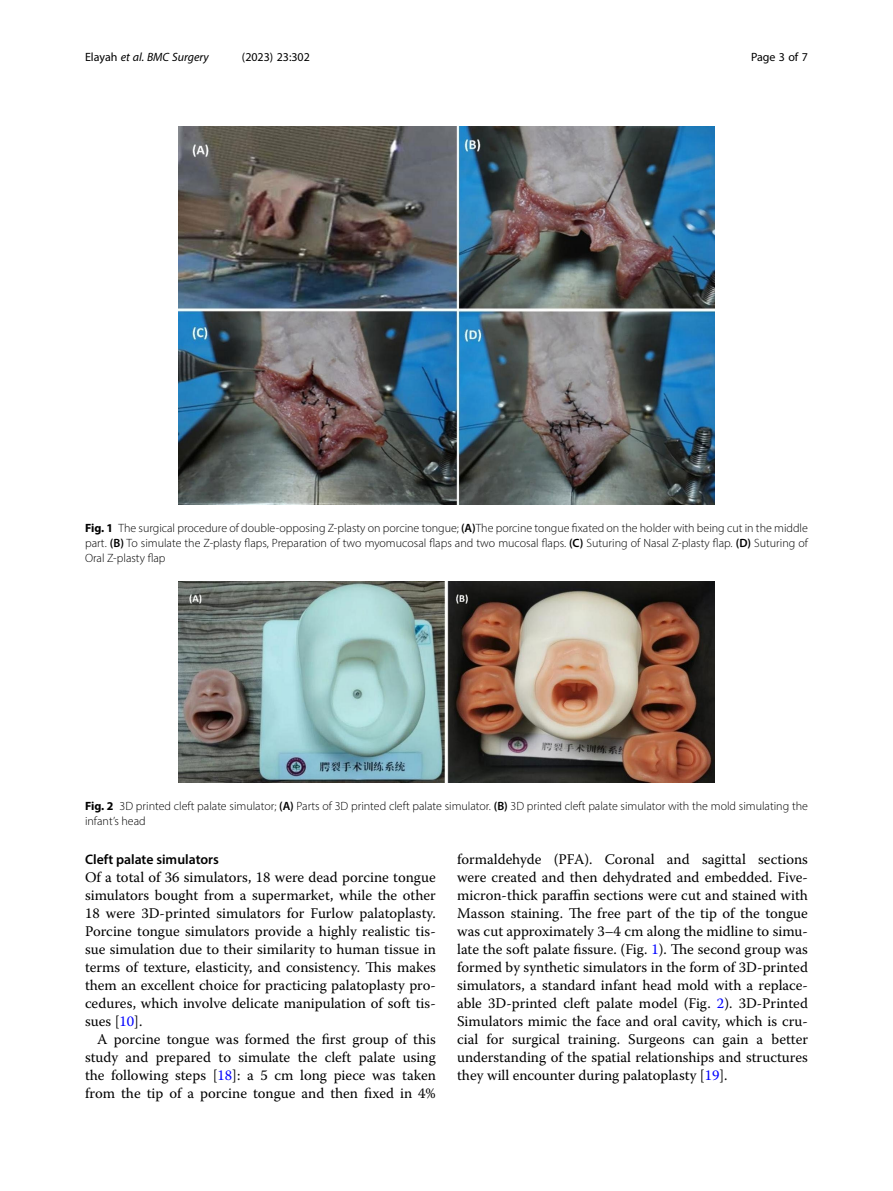
<style>
.page{position:relative;width:893px;height:1191px;background:#fff}
.page>*{position:absolute;margin:0;border:0;box-sizing:border-box;transform-origin:0 0}
.Body_Text_Indent{font:14.7px/18px "Warnock Pro";color:#000;text-align:justify}
.Body_Text{font:14.7px/18px "Warnock Pro";color:#000;text-align:justify}
.Head_2{font:600 13.8px "Myriad Pro";color:#000}
.Figure_Caption{font:300 12px/15px "Myriad Pro";color:#000}
.t1{font:italic 12px "Myriad Pro";color:#000}
.t2{font:12px "Myriad Pro";color:#000}
.s1{font-style:normal}
.s2{font-weight:700}
.s3{font-weight:600}
.s4{color:#00f}
</style>
<div class="page">
<img style="left:178px;top:581px;width:536px;height:201px">
<img style="left:178px;top:126px;width:536px;height:379px">
<p class="t1" style="left:85px;top:50px;width:125px"><span class="s1">Elayah</span> et al. BMC Surgery</p>
<p class="t2" style="left:242px;top:50px;width:70px">(2023) 23:302</p>
<p class="t2" style="left:751px;top:50px;width:58px">Page 3 of 7</p>
<p class="Figure_Caption" style="left:85px;top:520px;width:724px;text-align:justify"><span class="s2">Fig. 1</span> The surgical procedure of double-opposing Z-plasty on porcine tongue; <span class="s3">(A)</span>The porcine tongue fixated on the holder with being cut in the middle part. <span class="s3">(B)</span> To simulate the Z-plasty flaps, Preparation of two myomucosal flaps and two mucosal flaps. <span class="s3">(C)</span> Suturing of Nasal Z-plasty flap. <span class="s3">(D)</span> Suturing of Oral Z-plasty flap</p>
<p class="Figure_Caption" style="left:85px;top:798px;width:724px"><span class="s2">Fig. 2</span> 3D printed cleft palate simulator; <span class="s3">(A)</span> Parts of 3D printed cleft palate simulator. <span class="s3">(B)</span> 3D printed cleft palate simulator with the mold simulating the infant’s head</p>
<p class="Head_2" style="left:85px;top:851px;width:135px">Cleft palate simulators</p>
<p class="Body_Text" style="left:85px;top:868px;width:352px">Of a total of 36 simulators, 18 were dead porcine tongue simulators bought from a supermarket, while the other 18 were 3D-printed simulators for Furlow palatoplasty.<br>Porcine tongue simulators provide a highly realistic tis&shy;sue simulation due to their similarity to human tissue in terms of texture, elasticity, and consistency. This makes them an excellent choice for practicing palatoplasty pro&shy;cedures, which involve delicate manipulation of soft tis&shy;sues [<span class="s4">10</span>].</p>
<p class="Body_Text_Indent" style="left:85px;top:1030px;width:352px;text-indent:12px">A porcine tongue was formed the first group of this study and prepared to simulate the cleft palate using the following steps [<span class="s4">18</span>]: a 5 cm long piece was taken from the tip of a porcine tongue and then fixed in 4%</p>
<p class="Body_Text_Indent" style="left:457px;top:850px;width:352px">formaldehyde (PFA). Coronal and sagittal sections were created and then dehydrated and embedded. Five&shy;micron-thick paraffin sections were cut and stained with Masson staining. The free part of the tip of the tongue was cut approximately 3–4 cm along the midline to simu&shy;late the soft palate fissure. (Fig. <span class="s4">1</span>). The second group was formed by synthetic simulators in the form of 3D-printed simulators, a standard infant head mold with a replace&shy;able 3D-printed cleft palate model (Fig. <span class="s4">2</span>). 3D-Printed Simulators mimic the face and oral cavity, which is cru&shy;cial for surgical training. Surgeons can gain a better understanding of the spatial relationships and structures they will encounter during palatoplasty [<span class="s4">19</span>].</p>
</div>
